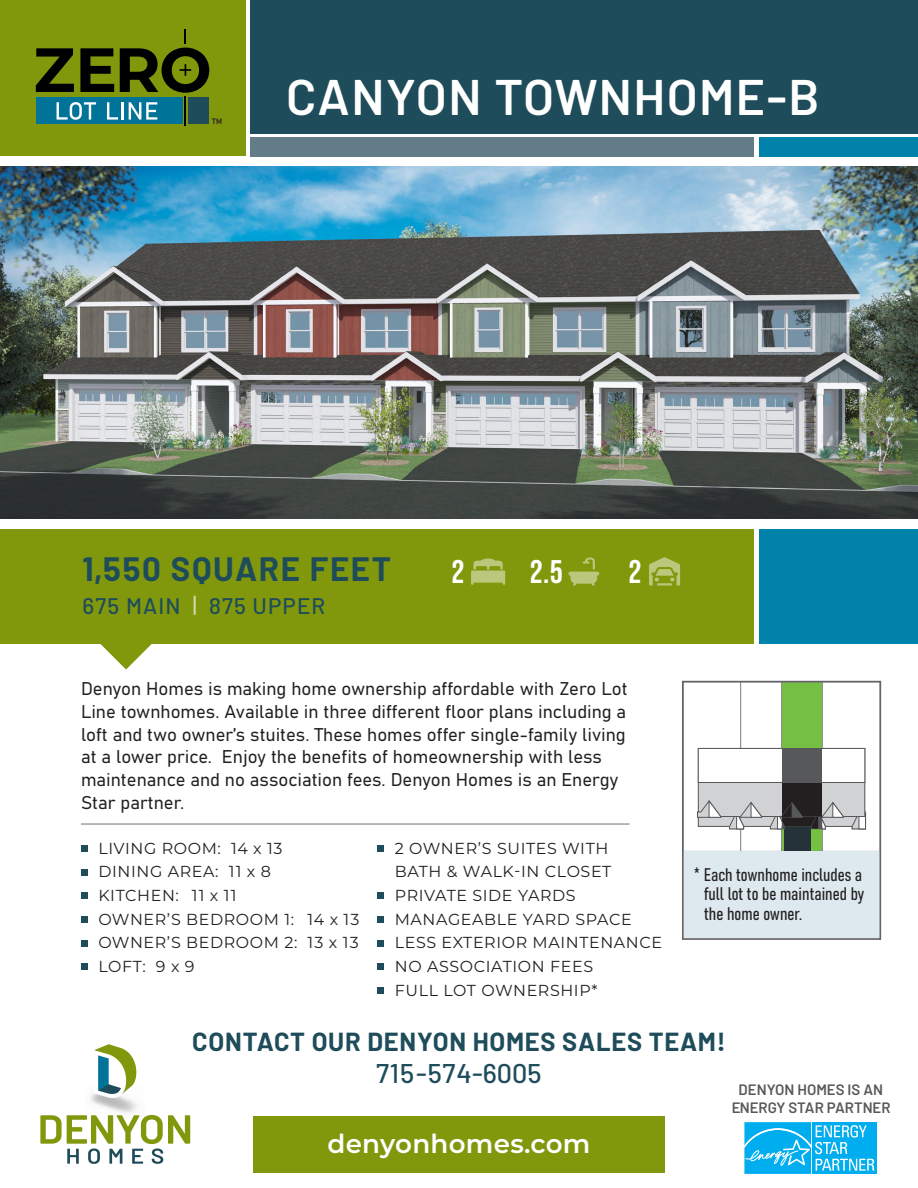
<style>
.page{position:relative;width:918px;height:1188px;background:#fff}
.page>*{position:absolute;margin:0;border:0;box-sizing:border-box;transform-origin:0 0}
.t1{font:600 49.95px "Barlow";letter-spacing:.025em;color:#fff}
.t2{font:700 33px "Barlow";letter-spacing:.05em;color:#1e4c5a}
.t3{font:32.7px "Bebas Neue";color:#fff}
.t4{font:500 27px "Barlow";letter-spacing:.02em;color:#1e4c5a}
.t5{font:600 26.1px "Montserrat";letter-spacing:.01em;color:#fff}
.t6{font:700 25.5px "Barlow";letter-spacing:.03em;color:#1e4c5a}
.t7{font:500 22.5px "Barlow";letter-spacing:.05em;color:#1e4c5a}
.t8{font:18.15px/22.8px "Bahnschrift";color:#231f20}
.t9{font:18px/19.6px "Bahnschrift";color:#231f20;text-align:justify}
.t10{font:15.9px/23.7px "Montserrat";letter-spacing:.04em;color:#231f20}
.t11{font:600 15px/18px "Barlow";color:#231f20;text-align:center}
.s1{color:#d2d5a5}
</style>
<div class="page">
<img style="left:0;top:166px;width:918px;height:352px">
<div style="left:759px;top:530px;width:159px;height:114px;background:#0082aa"></div>
<div style="left:0;top:530px;width:754px;height:114px;background:#81980d"></div>
<svg style="left:100px;top:644px;width:52px;height:26px"></svg>
<div style="left:251px;top:0;width:667px;height:134px;background:#1e4c5a"></div>
<div style="left:0;top:0;width:245px;height:156px;background:#81980d"></div>
<div style="left:759px;top:137px;width:159px;height:19px;background:#0082aa"></div>
<div style="left:251px;top:137px;width:503px;height:19px;background:#627d88"></div>
<div style="left:253px;top:1116px;width:412px;height:57px;background:#81980d"></div>
<svg style="left:81px;top:845px;width:6px;height:6px"></svg>
<svg style="left:81px;top:869px;width:6px;height:6px"></svg>
<svg style="left:81px;top:893px;width:6px;height:6px"></svg>
<div style="left:81px;top:916px;width:6px;height:7px;background:#1e4c5a"></div>
<svg style="left:81px;top:940px;width:6px;height:6px"></svg>
<svg style="left:81px;top:964px;width:6px;height:6px"></svg>
<div style="left:377px;top:845px;width:7px;height:6px;background:#1e4c5a"></div>
<div style="left:377px;top:893px;width:7px;height:6px;background:#1e4c5a"></div>
<div style="left:377px;top:916px;width:7px;height:7px;background:#1e4c5a"></div>
<div style="left:377px;top:940px;width:7px;height:6px;background:#1e4c5a"></div>
<div style="left:377px;top:964px;width:7px;height:6px;background:#1e4c5a"></div>
<div style="left:377px;top:988px;width:7px;height:6px;background:#1e4c5a"></div>
<svg style="left:568px;top:557px;width:31px;height:29px"></svg>
<svg style="left:471px;top:558px;width:34px;height:27px"></svg>
<svg style="left:649px;top:557px;width:31px;height:28px"></svg>
<img style="left:90px;top:1092px;width:47px;height:21px">
<svg style="left:40px;top:1115px;width:150px;height:49px"></svg>
<svg style="left:94px;top:1044px;width:42px;height:51px"></svg>
<div style="left:36px;top:98px;width:146px;height:26px;background:#007398"></div>
<div style="left:188px;top:98px;width:21px;height:26px;background:#1e4c5a"></div>
<svg style="left:36px;top:48px;width:38px;height:44px"></svg>
<svg style="left:80px;top:48px;width:34px;height:44px"></svg>
<svg style="left:57px;top:102px;width:39px;height:18px"></svg>
<svg style="left:107px;top:102px;width:11px;height:18px"></svg>
<hr style="left:121px;top:102px;width:3px;height:18px;background:#fff">
<svg style="left:129px;top:102px;width:28px;height:18px"></svg>
<svg style="left:120px;top:29px;width:89px;height:64px"></svg>
<hr style="left:185px;top:96px;width:1px;height:30px;background:#000001">
<svg style="left:212px;top:118px;width:9px;height:6px"></svg>
<div style="left:683px;top:845px;width:197px;height:94px;background:#dde9ef"></div>
<svg style="left:685px;top:684px;width:193px;height:166px"></svg>
<div style="left:682px;top:681px;width:199px;height:259px;border:2px solid #636366"></div>
<hr style="left:81px;top:823px;width:549px;height:2px;background:#808285">
<svg style="left:744px;top:1122px;width:133px;height:52px;background:#2cbcf1"></svg>
<p class="t1" style="left:286px;top:66px;width:535px">CANYON TOWNHOME-B</p>
<p class="t2" style="left:83px;top:548px;width:310px">1,550 SQUARE FEET</p>
<p class="t7" style="left:83px;top:591px;width:244px">675 MAIN <span class="s1">|</span> 875 UPPER</p>
<p class="t3" style="left:451px;top:553px;width:15px">2</p>
<p class="t3" style="left:530px;top:553px;width:34px">2.5</p>
<p class="t3" style="left:629px;top:553px;width:15px">2</p>
<p class="t8" style="left:81px;top:676px;width:548px">Denyon Homes is making home ownership affordable with Zero Lot Line townhomes. Available in three different floor plans including a loft and two owner’s stuites. These homes offer single-family living at a lower price. Enjoy the benefits of homeownership with less maintenance and no association fees. Denyon Homes is an Energy Star partner.</p>
<p class="t10" style="left:98px;top:835px;width:186px">LIVING ROOM: 14 x 13</p>
<p class="t10" style="left:98px;top:859px;width:174px">DINING AREA: 11 x 8</p>
<p class="t10" style="left:98px;top:883px;width:140px">KITCHEN: 11 x 11</p>
<p class="t10" style="left:98px;top:907px;width:263px">OWNER’S BEDROOM 1: 14 x 13</p>
<p class="t10" style="left:98px;top:930px;width:262px">OWNER’S BEDROOM 2: 13 x 13</p>
<p class="t10" style="left:98px;top:954px;width:98px">LOFT: 9 x 9</p>
<p class="t10" style="left:395px;top:835px;width:218px">2 OWNER’S SUITES WITH<br>BATH &amp; WALK-IN CLOSET</p>
<p class="t10" style="left:395px;top:883px;width:182px">PRIVATE SIDE YARDS</p>
<p class="t10" style="left:395px;top:907px;width:238px">MANAGEABLE YARD SPACE</p>
<p class="t10" style="left:395px;top:930px;width:269px">LESS EXTERIOR MAINTENANCE</p>
<p class="t10" style="left:395px;top:954px;width:200px">NO ASSOCIATION FEES</p>
<p class="t10" style="left:395px;top:978px;width:204px">FULL LOT OWNERSHIP*</p>
<p class="t9" style="left:704px;top:863px;width:162px;text-indent:-10px">* Each townhome includes a full lot to be maintained by the home owner.</p>
<p class="t6" style="left:192px;top:1026px;width:535px">CONTACT OUR DENYON HOMES SALES TEAM!</p>
<p class="t4" style="left:376px;top:1056px;width:167px">715-574-6005</p>
<p class="t5" style="left:328px;top:1125px;width:264px">denyonhomes.com</p>
<p class="t11" style="left:731px;top:1080px;width:161px">DENYON HOMES IS AN<br>ENERGY STAR PARTNER</p>
</div>
